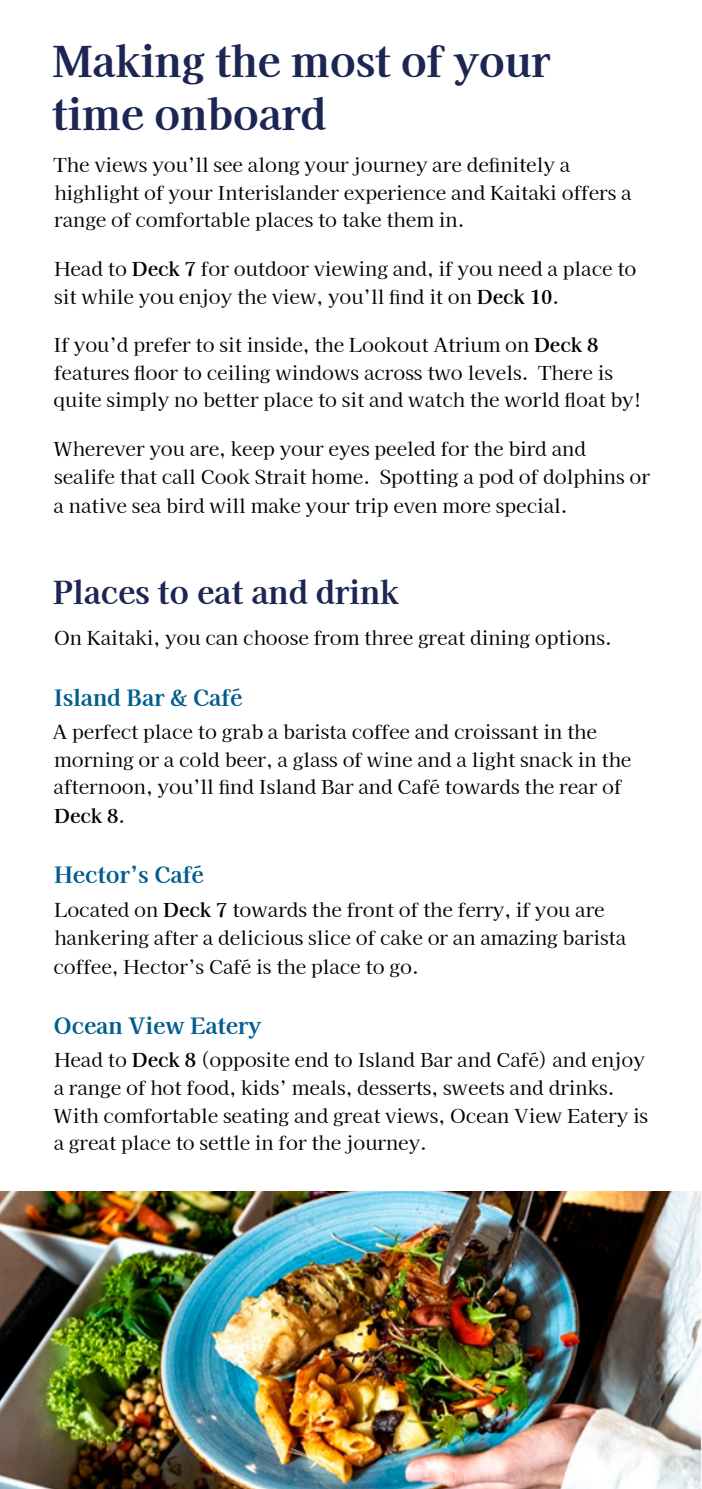
<style>
.page{position:relative;width:702px;height:1489px;background:#fff}
.page>*{position:absolute;margin:0;border:0;box-sizing:border-box;transform-origin:0 0}
.t1{font:800 42.5px/52.5px "Kaisei Tokumin";letter-spacing:-.005em;color:#1c2652}
.t2{font:800 31.75px "Kaisei Tokumin";color:#1c2652}
.t3{font:800 22.5px "Kaisei Tokumin";color:#005d8e}
.t4{font:19.25px/27.5px "Kaisei Tokumin";color:#000}
.s1{font-weight:700}
</style>
<div class="page">
<img style="left:0;top:1191px;width:702px;height:297px">
<h1 class="t1" style="left:52px;top:35px;width:500px">Making the most of your time onboard</h1>
<p class="t4" style="left:54px;top:151px;width:579px">The views you’ll see along your journey are definitely a highlight of your Interislander experience and Kaitaki offers a range of comfortable places to take them in.</p>
<p class="t4" style="left:54px;top:255px;width:583px">Head to <span class="s1">Deck 7</span> for outdoor viewing and, if you need a place to sit while you enjoy the view, you’ll find it on <span class="s1">Deck 10</span>.</p>
<p class="t4" style="left:54px;top:331px;width:589px">If you’d prefer to sit inside, the Lookout Atrium on <span class="s1">Deck 8 </span>features floor to ceiling windows across two levels. There is quite simply no better place to sit and watch the world float by!</p>
<p class="t4" style="left:53px;top:435px;width:598px;line-height:28.2px">Wherever you are, keep your eyes peeled for the bird and sealife that call Cook Strait home. Spotting a pod of dolphins or a native sea bird will make your trip even more special.</p>
<h2 class="t2" style="left:53px;top:573px;width:348px">Places to eat and drink</h2>
<p class="t4" style="left:54px;top:624px;width:559px">On Kaitaki, you can choose from three great dining options.</p>
<p class="t3" style="left:54px;top:684px;width:190px">Island Bar &amp; Café</p>
<p class="t4" style="left:52px;top:718px;width:580px">A perfect place to grab a barista coffee and croissant in the morning or a cold beer, a glass of wine and a light snack in the afternoon, you’ll find Island Bar and Café towards the rear of <span class="s1">Deck 8</span>.</p>
<p class="t3" style="left:54px;top:861px;width:151px">Hector’s Café</p>
<p class="t4" style="left:53px;top:896px;width:574px;line-height:28.2px">Located on <span class="s1">Deck 7</span> towards the front of the ferry, if you are hankering after a delicious slice of cake or an amazing barista coffee, Hector’s Café is the place to go.</p>
<p class="t3" style="left:53px;top:1011px;width:210px">Ocean View Eatery</p>
<p class="t4" style="left:53px;top:1046px;width:596px">Head to <span class="s1">Deck 8</span> (opposite end to Island Bar and Café) and enjoy a range of hot food, kids’ meals, desserts, sweets and drinks.<br>With comfortable seating and great views, Ocean View Eatery is a great place to settle in for the journey.</p>
</div>
